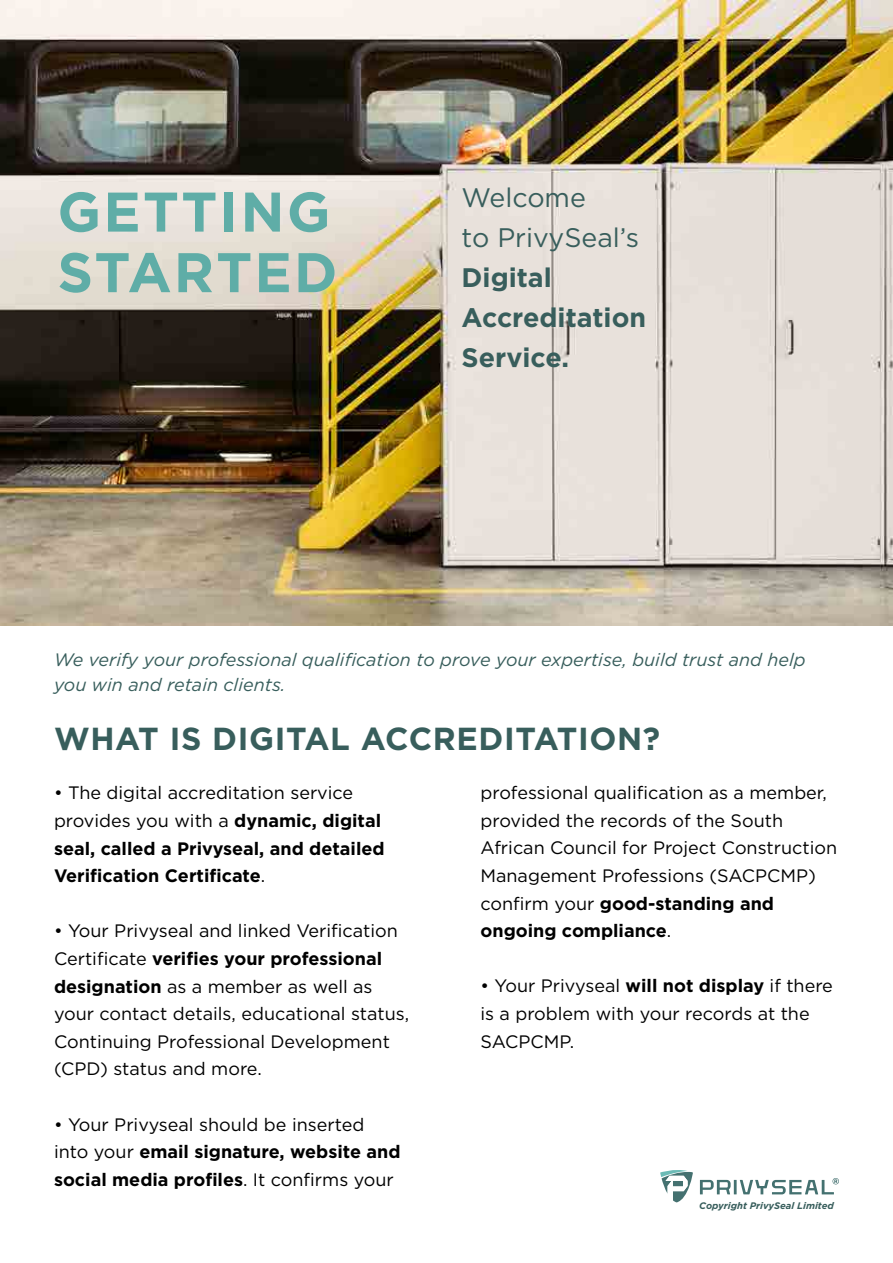
<style>
.page{position:relative;width:893px;height:1263px;background:#fff}
.page>*{position:absolute;margin:0;border:0;box-sizing:border-box;transform-origin:0 0}
.t1{font:700 55.8px/60.6px "Gotham";letter-spacing:.04em;color:#5fada7}
.t2{font:700 31.8px "Gotham";letter-spacing:.02em;color:#385e5c}
.t3{font:700 26.85px/39.9px "Gotham";color:#385e5c}
.t4{font:26.85px/39.9px "Gotham";color:#385e5c}
.t5{font:18px/27.6px "Gotham";color:#000}
.t6{font:700 18px/27.6px "Gotham";color:#000}
.t7{font:italic 18px/26px "Gotham";color:#385e5c}
.t8{font:italic 700 9.45px "Gotham";color:#385e5c}
.s1{font-weight:400}
.s2{font-weight:700}
</style>
<div class="page">
<img style="left:0;top:0;width:893px;height:625px">
<hr style="left:734px;top:1180px;width:3px;height:14px;background:#447170">
<svg style="left:740px;top:1178px;width:99px;height:16px"></svg>
<svg style="left:700px;top:1180px;width:31px;height:14px"></svg>
<svg style="left:660px;top:1170px;width:33px;height:32px"></svg>
<h1 class="t1" style="left:57px;top:181px;width:281px">GETTING<br>STARTED</h1>
<h3 class="t4" style="left:462px;top:177px;width:179px">Welcome<br>to PrivySeal’s</h3>
<h3 class="t3" style="left:462px;top:258px;width:186px">Digital<br>Accreditation<br>Service.</h3>
<p class="t7" style="left:54px;top:646px;width:753px">We verify your professional qualification to prove your expertise, build trust and help you win and retain clients.</p>
<h2 class="t2" style="left:54px;top:718px;width:608px">WHAT IS DIGITAL ACCREDITATION?</h2>
<p class="t6" style="left:54px;top:779px;width:332px"><span class="s1">• The digital accreditation service provides you with a</span> dynamic, digital seal, called a Privyseal, and detailed Verification Certificate<span class="s1">.</span></p>
<p class="t5" style="left:480px;top:779px;width:358px">professional qualification as a member, provided the records of the South African Council for Project Construction Management Professions (SACPCMP) confirm your <span class="s2">good-standing and ongoing compliance</span>.</p>
<p class="t5" style="left:480px;top:972px;width:354px">• Your Privyseal <span class="s2">will not display</span> if there is a problem with your records at the<br>SACPCMP.</p>
<p class="t5" style="left:54px;top:917px;width:357px">• Your Privyseal and linked Verification Certificate <span class="s2">verifies your professional designation</span> as a member as well as your contact details, educational status, Continuing Professional Development (CPD) status and more.</p>
<p class="t5" style="left:54px;top:1110px;width:348px">• Your Privyseal should be inserted into your <span class="s2">email signature, website and social media profiles</span>. It confirms your</p>
<p class="t8" style="left:699px;top:1199px;width:136px">Copyright PrivySeal Limited</p>
</div>
